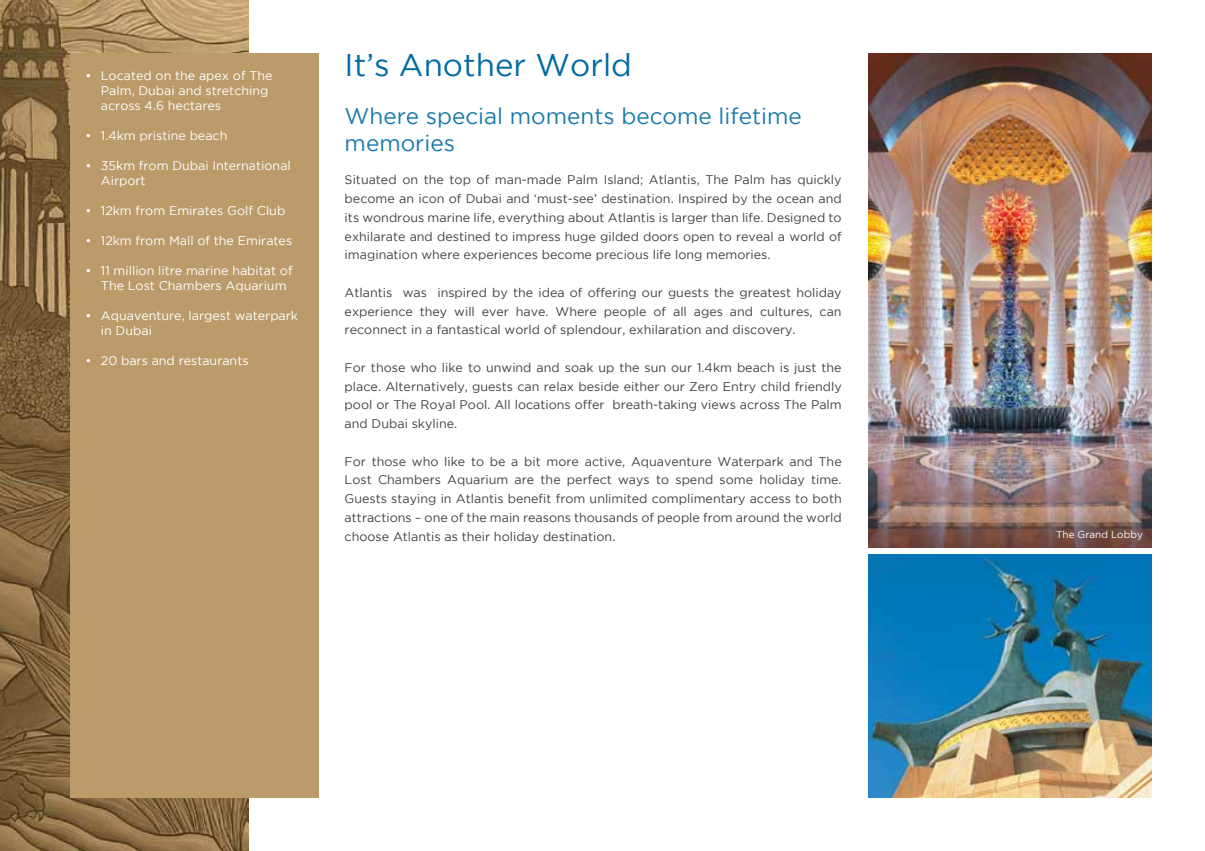
<style>
.page{position:relative;width:1205px;height:851px;background:#fff}
.page>*{position:absolute;margin:0;border:0;box-sizing:border-box;transform-origin:0 0}
.t1{font:31.25px "Gotham";color:#006ba3}
.t2{font:22.5px/27px "Gotham";color:#1a7aac}
.t3{font:12.5px/18.8px "Gotham";color:#414042;text-align:justify}
.t4{font:12.5px/15px "Gotham";color:#fff}
.t5{font:10px "Gotham";color:#fff}
</style>
<div class="page">
<img style="left:868px;top:554px;width:284px;height:243px">
<img style="left:0;top:0;width:248px;height:850px">
<img style="left:868px;top:53px;width:284px;height:494px">
<div style="left:71px;top:53px;width:248px;height:744px;background:#bc9b6a"></div>
<p class="t4" style="left:101px;top:68px;width:173px;text-indent:-16px">• Located on the apex of The<br>Palm, Dubai and stretching across 4.6 hectares</p>
<p class="t4" style="left:85px;top:128px;width:144px">• 1.4km pristine beach</p>
<p class="t4" style="left:101px;top:158px;width:191px;text-indent:-16px">• 35km from Dubai International<br>Airport</p>
<p class="t4" style="left:85px;top:203px;width:201px">• 12km from Emirates Golf Club</p>
<p class="t4" style="left:85px;top:233px;width:208px">• 12km from Mall of the Emirates</p>
<p class="t4" style="left:101px;top:263px;width:193px;text-indent:-16px">• 11 million litre marine habitat of<br>The Lost Chambers Aquarium</p>
<p class="t4" style="left:101px;top:308px;width:199px;text-indent:-16px">• Aquaventure, largest waterpark in Dubai</p>
<p class="t4" style="left:85px;top:353px;width:165px">• 20 bars and restaurants</p>
<h1 class="t1" style="left:345px;top:48px;width:289px">It’s Another World</h1>
<h2 class="t2" style="left:345px;top:102px;width:458px">Where special moments become lifetime memories</h2>
<p class="t3" style="left:345px;top:170px;width:498px">Situated on the top of man-made Palm Island; Atlantis, The Palm has quickly become an icon of Dubai and ‘must-see’ destination. Inspired by the ocean and its wondrous marine life, everything about Atlantis is larger than life. Designed to exhilarate and destined to impress huge gilded doors open to reveal a world of imagination where experiences become precious life long memories.</p>
<p class="t3" style="left:345px;top:283px;width:498px">Atlantis was inspired by the idea of offering our guests the greatest holiday experience they will ever have. Where people of all ages and cultures, can reconnect in a fantastical world of splendour, exhilaration and discovery.</p>
<p class="t3" style="left:345px;top:358px;width:498px">For those who like to unwind and soak up the sun our 1.4km beach is just the place. Alternatively, guests can relax beside either our Zero Entry child friendly pool or The Royal Pool. All locations offer breath-taking views across The Palm and Dubai skyline.</p>
<p class="t3" style="left:345px;top:451px;width:498px">For those who like to be a bit more active, Aquaventure Waterpark and The Lost Chambers Aquarium are the perfect ways to spend some holiday time.<br>Guests staying in Atlantis benefit from unlimited complimentary access to both attractions – one of the main reasons thousands of people from around the world choose Atlantis as their holiday destination.</p>
<p class="t5" style="left:1056px;top:529px;width:88px">The Grand Lobby</p>
</div>
